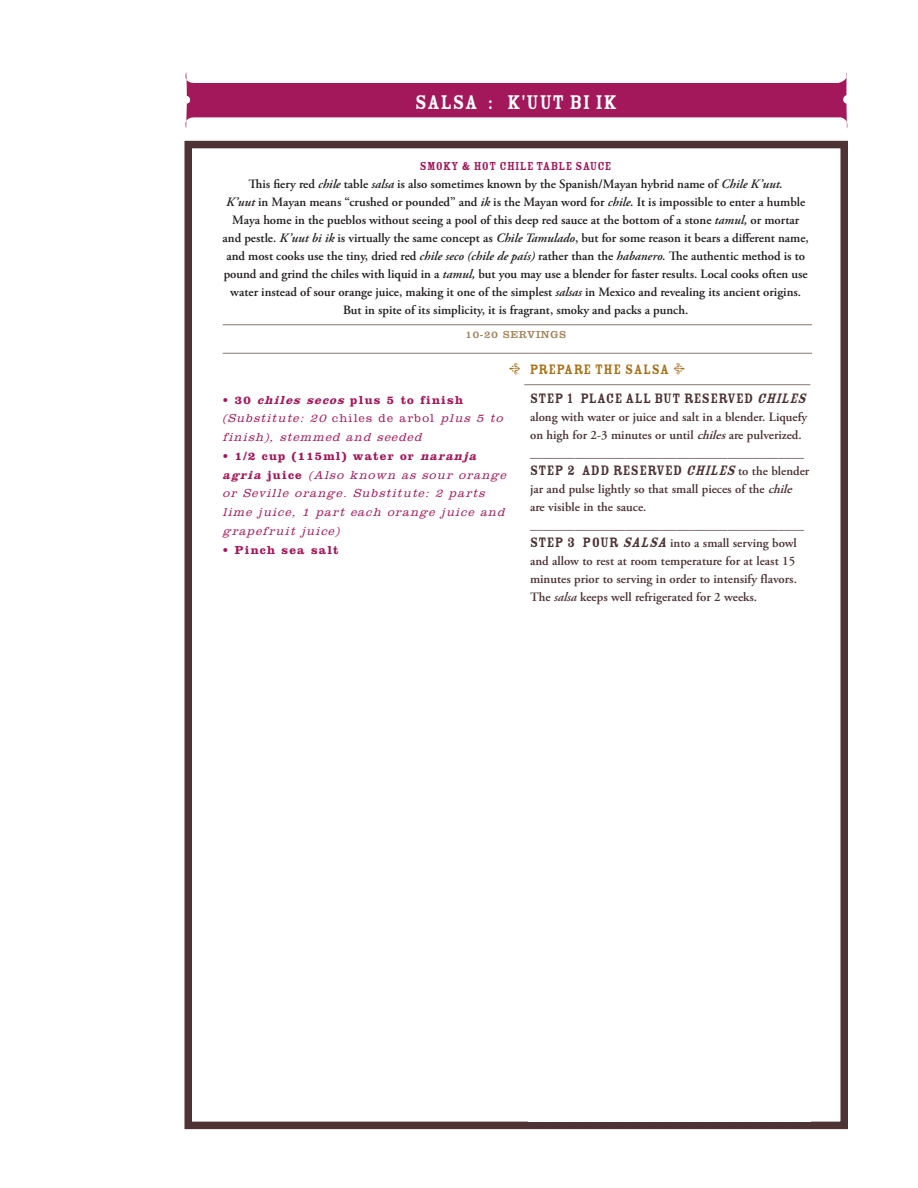
<style>
.page{position:relative;width:918px;height:1188px;background:#fff}
.page>*{position:absolute;margin:0;border:0;box-sizing:border-box;transform-origin:0 0}
.t1{font:21.75px "Rosewood Fill";letter-spacing:.015em;color:#fff}
.Recipe_lead-in{font:15px "Rosewood Fill";letter-spacing:.02em;color:#4d3333}
.t2{font:15px "Rosewood Fill";letter-spacing:.03em;color:#aa7019}
.t3{font:600 12.75px/18px "Adobe Garamond Pro";color:#231f20;text-align:center}
.Recipe_lead-in-2{font:600 12.75px/18px "Adobe Garamond Pro";color:#4d3333}
.Recipe_text{font:12.75px "Rosewood Fill";letter-spacing:.02em;color:#a2185a}
.Recipe_ingredients{font:italic 300 12px/18.8px "Clarendon";letter-spacing:.1em;color:#a2185a}
.Recipe_ingredients-2{font:700 12px "Clarendon";letter-spacing:.1em;color:#a2185a}
.t4{font:10.5px "Clarendon";letter-spacing:.08em;color:#9f825b}
.s1{font-style:italic}
.s2{font-family:"L Decoration Pi One";font-size:15.45px}
.s3{font-weight:700;font-style:normal}
.s4{font-weight:700}
.s5{font-style:normal}
.s6{font-family:"Adobe Garamond Pro";font-weight:600;font-size:12.75px}
.s7{font-family:"Rosewood Fill";font-weight:400;font-size:15px}
.s8{font-family:"Rosewood Fill";font-weight:400;font-style:italic;font-size:15px}
</style>
<div class="page">
<div style="left:184px;top:141px;width:664px;height:988px;border:8px solid #4d3333"></div>
<svg style="left:185px;top:72px;width:663px;height:57px"></svg>
<div style="left:529px;top:390px;width:282px;height:732px;background:#fff"></div>
<hr style="left:223px;top:353px;width:589px;height:1px;background:#877870">
<hr style="left:524px;top:384px;width:286px;height:1px;background:#877870">
<hr style="left:223px;top:324px;width:589px;height:1px;background:#877870">
<p class="t1" style="left:415px;top:90px;width:204px">SALSA : K'UUT BI IK</p>
<p class="Recipe_text" style="left:420px;top:159px;width:193px">SMOKY &amp; HOT CHILE TABLE SAUCE</p>
<p class="t3" style="left:249px;top:175px;width:536px">This fiery red <span class="s1">chile</span> table <span class="s1">salsa</span> is also sometimes known by the Spanish/Mayan hybrid name of <span class="s1">Chile K’uut.</span></p>
<p class="t3" style="left:223px;top:193px;width:588px"><span class="s1">K’uut</span> in Mayan means “crushed or pounded” and <span class="s1">ik</span> is the Mayan word for <span class="s1">chile.</span> It is impossible to enter a humble Maya home in the pueblos without seeing a pool of this deep red sauce at the bottom of a stone <span class="s1">tamul,</span> or mortar and pestle. <span class="s1">K’uut bi ik</span> is virtually the same concept as <span class="s1">Chile Tamulado</span>, but for some reason it bears a different name, and most cooks use the tiny, dried red <span class="s1">chile seco (chile de país)</span> rather than the <span class="s1">habanero.</span> The authentic method is to pound and grind the chiles with liquid in a <span class="s1">tamul,</span> but you may use a blender for faster results. Local cooks often use water instead of sour orange juice, making it one of the simplest <span class="s1">salsas</span> in Mexico and revealing its ancient origins.<br>But in spite of its simplicity, it is fragrant, smoky and packs a punch.</p>
<p class="t4" style="left:465px;top:329px;width:102px">10-20 SERVINGS</p>
<p class="t2" style="left:509px;top:361px;width:177px"><span class="s2">g</span> PREPARE THE SALSA <span class="s2">h</span></p>
<p class="Recipe_ingredients" style="left:223px;top:390px;width:285px"><span class="s3">• 30</span> <span class="s4">chiles secos</span> <span class="s3">plus 5 to finish </span>(Substitute: 20 <span class="s5">c h i l e s d e a r b o l</span> plus 5 to finish), stemmed and seeded</p>
<p class="Recipe_ingredients" style="left:223px;top:446px;width:288px"><span class="s3">• 1/2 cup (115ml) water or</span> <span class="s4">naranja agria</span> <span class="s3">j u i c e</span> (Also known as sour orange or Seville orange. Substitute: 2 p arts lime juice, 1 p art each orange juice and grap efruit juice)</p>
<p class="Recipe_ingredients-2" style="left:223px;top:542px;width:118px">• Pinch sea salt</p>
<p class="Recipe_lead-in" style="left:530px;top:390px;width:281px">STEP 1 PLACE ALL BUT RESERVED <span class="s1">CHILES</span></p>
<p class="Recipe_lead-in-2" style="left:530px;top:408px;width:279px">along with water or juice and salt in a blender. Liquefy on high for 2-3 minutes or until <span class="s1">chiles</span>are pulverized.</p>
<p class="Recipe_lead-in-2" style="left:530px;top:444px;width:276px">___________________________________________</p>
<p class="Recipe_lead-in" style="left:530px;top:462px;width:281px">STEP 2 ADD RESERVED <span class="s1">CHILES</span> <span class="s6">to the blender</span></p>
<p class="Recipe_lead-in-2" style="left:530px;top:480px;width:267px">jar and pulse lightly so that small pieces of the <span class="s1">chile </span>are visible in the sauce.</p>
<p class="Recipe_lead-in-2" style="left:530px;top:516px;width:276px">___________________________________________</p>
<p class="Recipe_lead-in-2" style="left:530px;top:534px;width:268px"><span class="s7">STEP 3 POUR</span> <span class="s8">SALSA</span>into a small serving bowl and allow to rest at room temperature for at least 15 minutes prior to serving in order to intensify flavors.<br>The <span class="s1">salsa</span> keeps well refrigerated for 2 weeks.</p>
</div>
